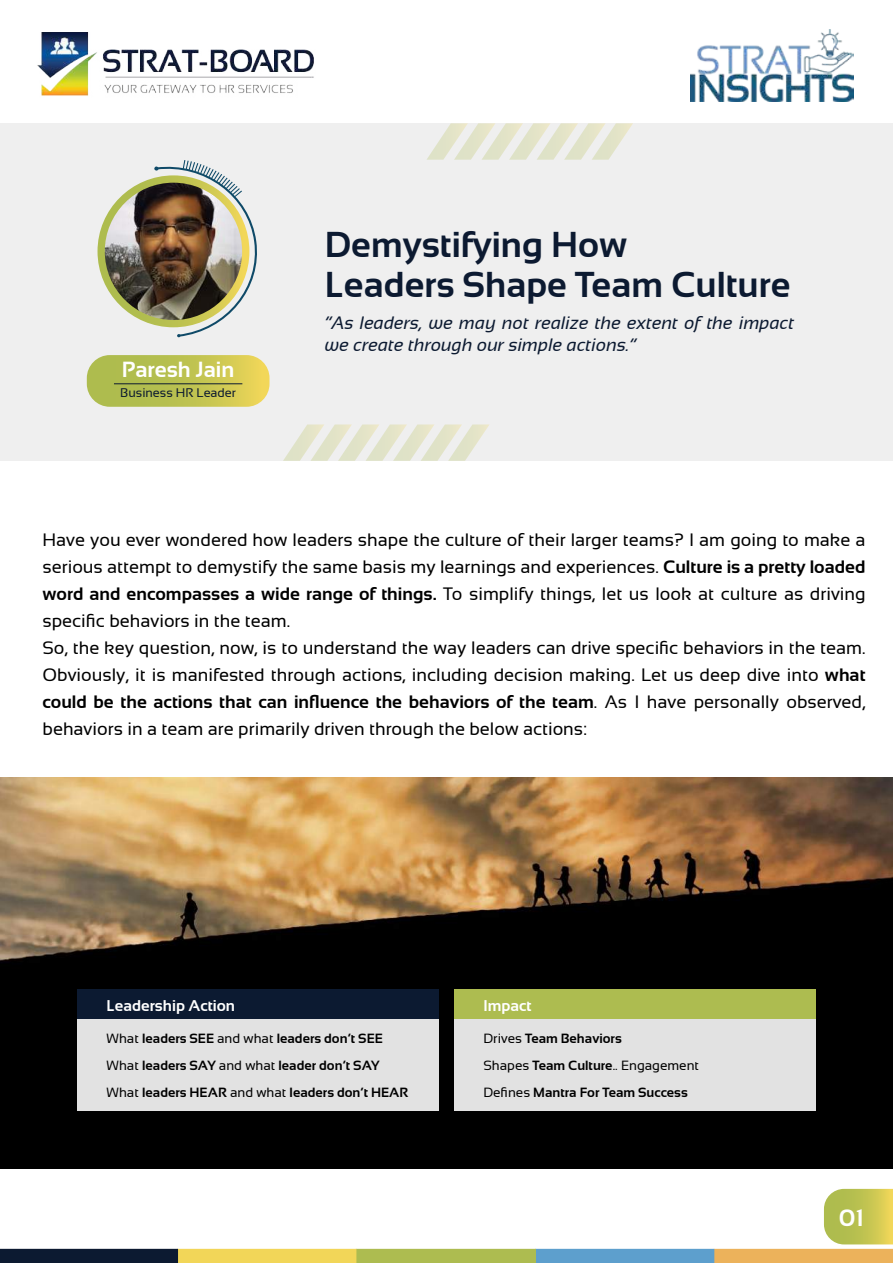
<style>
.page{position:relative;width:893px;height:1263px;background:#fff}
.page>*{position:absolute;margin:0;border:0;box-sizing:border-box;transform-origin:0 0}
.t1{font:700 36px/40.5px "Sansation";color:#0c1a31}
.t2{font:700 23.55px "Sansation";color:#fff}
.t3{font:700 21.9px "Sansation";color:#fff}
.t4{font:18px/27px "Sansation";color:#000}
.t5{font:italic 18px/21.6px "Sansation";color:#0c1a31}
.t6{font:700 15.6px "Sansation";color:#fff}
.t7{font:700 13.35px/26.7px "Sansation";color:#000}
.t8{font:12.6px "Sansation";color:#0c1a30}
.s1{font-weight:700}
.s2{font-weight:400}
</style>
<div class="page">
<img style="left:0;top:777px;width:893px;height:392px">
<div style="left:78px;top:989px;width:361px;height:34px;background:#0c1a31"></div>
<div style="left:78px;top:1019px;width:361px;height:92px;background:#e2e2e2"></div>
<div style="left:454px;top:989px;width:361px;height:34px;background:#adbc50"></div>
<div style="left:454px;top:1019px;width:361px;height:92px;background:#e2e2e2"></div>
<div style="left:0;top:123px;width:893px;height:337px;background:#efefef"></div>
<svg style="left:427px;top:123px;width:206px;height:37px"></svg>
<img style="left:690px;top:30px;width:163px;height:72px">
<img style="left:37px;top:33px;width:277px;height:63px">
<svg style="left:87px;top:355px;width:182px;height:52px;background:#c3c559"></svg>
<hr style="left:114px;top:383px;width:128px;height:1px;background:#0c1a30">
<svg style="left:98px;top:175px;width:151px;height:152px"></svg>
<img style="left:105px;top:183px;width:137px;height:137px;border-radius:69px">
<img style="left:154px;top:160px;width:103px;height:177px">
<svg style="left:283px;top:424px;width:207px;height:37px"></svg>
<div style="left:714px;top:1249px;width:179px;height:14px;background:#ecb25b"></div>
<div style="left:535px;top:1249px;width:179px;height:14px;background:#5d9fcd"></div>
<div style="left:356px;top:1249px;width:180px;height:14px;background:#adbc50"></div>
<div style="left:177px;top:1249px;width:179px;height:14px;background:#f2d658"></div>
<div style="left:0;top:1249px;width:178px;height:14px;background:#0c1a31"></div>
<svg style="left:824px;top:1189px;width:69px;height:55px;background:#c5c658"></svg>
<h1 class="t1" style="left:325px;top:224px;width:467px">Demystifying How<br>Leaders Shape Team Culture</h1>
<p class="t3" style="left:122px;top:357px;width:114px">Paresh Jain</p>
<p class="t8" style="left:120px;top:386px;width:117px">Business HR Leader</p>
<p class="t5" style="left:325px;top:312px;width:471px">“As leaders, we may not realize the extent of the impact we create through our simple actions.”</p>
<p class="t4" style="left:43px;top:526px;width:825px">Have you ever wondered how leaders shape the culture of their larger teams? I am going to make a serious attempt to demystify the same basis my learnings and experiences. <span class="s1">Culture is a pretty loaded word and encompasses a wide range of things.</span> To simplify things, let us look at culture as driving specific behaviors in the team.<br>So, the key question, now, is to understand the way leaders can drive specific behaviors in the team.<br>Obviously, it is manifested through actions, including decision making. Let us deep dive into <span class="s1">what could be the actions that can influence the behaviors of the team</span>. As I have personally observed, behaviors in a team are primarily driven through the below actions:</p>
<p class="t6" style="left:107px;top:997px;width:130px">Leadership Action</p>
<p class="t7" style="left:107px;top:1025px;width:303px"><span class="s2">What</span> leaders SEE <span class="s2">and what</span> leaders don’t SEE<br><span class="s2">What</span> leaders SAY <span class="s2">and what</span> leader don’t SAY<br><span class="s2">What</span> leaders HEAR <span class="s2">and what</span> leaders don’t HEAR</p>
<p class="t6" style="left:483px;top:997px;width:50px">Impact</p>
<p class="t7" style="left:483px;top:1025px;width:217px"><span class="s2">Drives</span> Team Behaviors<br><span class="s2">Shapes</span> Team Culture<span class="s2">.. Engagement<br>Defines</span> Mantra For Team Success</p>
<h2 class="t2" style="left:839px;top:1205px;width:26px">01</h2>
</div>
